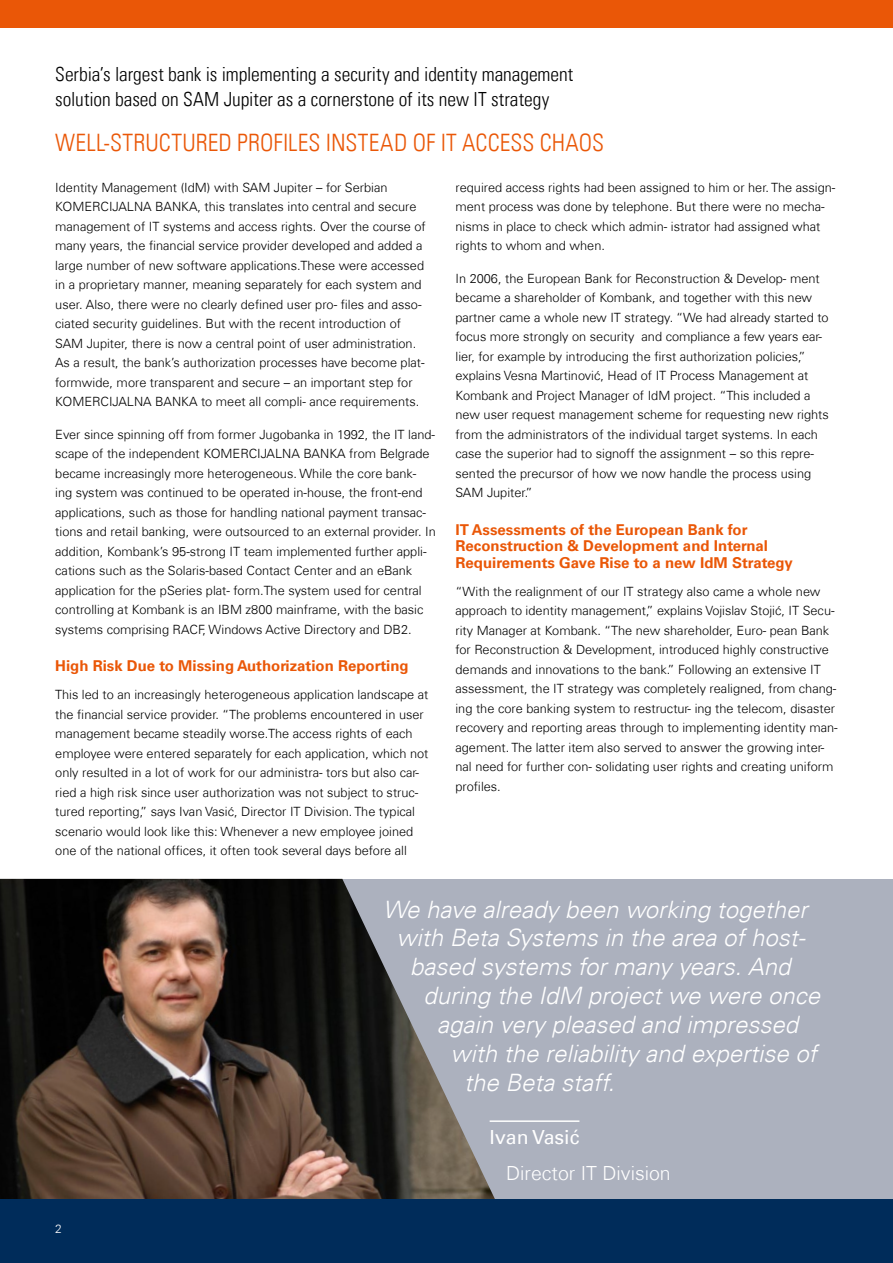
<style>
.page{position:relative;width:893px;height:1263px;background:#fff}
.page>*{position:absolute;margin:0;border:0;box-sizing:border-box;transform-origin:0 0}
.zitat{font:italic 300 24px "Univers Com 45";color:#fff}
.ü1_beitext{font:24px "Univers Com 47 Light Cond";letter-spacing:.005em;color:#ea5707}
.ü1_beitext-2{font:19.5px/25.5px "Univers Com 47 Light Cond";letter-spacing:-.005em;color:#000}
.titel_zitatgeber{font:300 19.5px "Univers Com 45";color:#fff}
.zitatgeber{font:19.5px "Univers Com 55 Roman";color:#fff}
.ü2{font:700 15px/16.5px "Univers Com 65";color:#ea5707}
.absatz{font:300 12.75px/19.5px "Univers Com 45";color:#000}
._2013_KastenAufzählu{font:300 12px "Univers Com 45";color:#fff}
</style>
<div class="page">
<div style="left:0;top:0;width:893px;height:28px;background:#ea5707"></div>
<div style="left:0;top:879px;width:893px;height:342px;background:#acb1be"></div>
<hr style="left:490px;top:1120px;width:89px;height:2px;background:#fff">
<img style="left:0;top:879px;width:505px;height:321px">
<div style="left:0;top:1200px;width:893px;height:63px;background:#002c5a"></div>
<p class="ü1_beitext-2" style="left:55px;top:61px;width:519px">Serbia’s largest bank is implementing a security and identity management solution based on SAM Jupiter as a cornerstone of its new IT strategy</p>
<p class="ü1_beitext" style="left:55px;top:128px;width:550px">WELL-STRUCTURED PROFILES INSTEAD OF IT ACCESS CHAOS</p>
<p class="absatz" style="left:55px;top:177px;width:372px">Identity Management (IdM) with SAM Jupiter – for Serbian KOMERCIJALNA BANKA, this translates into central and secure management of IT systems and access rights. Over the course of many years, the financial service provider developed and added a large number of new software applications.These were accessed in a proprietary manner, meaning separately for each system and user. Also, there were no clearly defined user pro- files and asso&shy;ciated security guidelines. But with the recent introduction of SAM Jupiter, there is now a central point of user administration.<br>As a result, the bank’s authorization processes have become plat&shy;formwide, more transparent and secure – an important step for KOMERCIJALNA BANKA to meet all compli- ance requirements.</p>
<p class="absatz" style="left:55px;top:424px;width:382px">Ever since spinning off from former Jugobanka in 1992, the IT land&shy;scape of the independent KOMERCIJALNA BANKA from Belgrade became increasingly more heterogeneous. While the core bank&shy;ing system was continued to be operated in-house, the front-end applications, such as those for handling national payment transac&shy;tions and retail banking, were outsourced to an external provider. In addition, Kombank’s 95-strong IT team implemented further appli&shy;cations such as the Solaris-based Contact Center and an eBank application for the pSeries plat- form.The system used for central controlling at Kombank is an IBM z800 mainframe, with the basic systems comprising RACF, Windows Active Directory and DB2.</p>
<p class="ü2" style="left:55px;top:658px;width:355px">High Risk Due to Missing Authorization Reporting</p>
<p class="absatz" style="left:55px;top:685px;width:375px">This led to an increasingly heterogeneous application landscape at the financial service provider. “The problems encountered in user management became steadily worse.The access rights of each employee were entered separately for each application, which not only resulted in a lot of work for our administra- tors but also car&shy;ried a high risk since user authorization was not subject to struc&shy;tured reporting,” says Ivan Vasić, Director IT Division. The typical scenario would look like this: Whenever a new employee joined one of the national offices, it often took several days before all</p>
<p class="absatz" style="left:455px;top:177px;width:381px">required access rights had been assigned to him or her. The assign&shy;ment process was done by telephone. But there were no mecha&shy;nisms in place to check which admin- istrator had assigned what rights to whom and when.</p>
<p class="absatz" style="left:455px;top:268px;width:375px">In 2006, the European Bank for Reconstruction &amp; Develop- ment became a shareholder of Kombank, and together with this new partner came a whole new IT strategy. “We had already started to focus more strongly on security and compliance a few years ear&shy;lier, for example by introducing the first authorization policies,” explains Vesna Martinović, Head of IT Process Management at Kombank and Project Manager of IdM project. “This included a new user request management scheme for requesting new rights from the administrators of the individual target systems. In each case the superior had to signoff the assignment – so this repre&shy;sented the precursor of how we now handle the process using SAM Jupiter.”</p>
<p class="ü2" style="left:455px;top:521px;width:339px">IT Assessments of the European Bank for<br>Reconstruction &amp; Development and Internal<br>Requirements Gave Rise to a new IdM Strategy</p>
<p class="absatz" style="left:455px;top:581px;width:384px">“With the realignment of our IT strategy also came a whole new approach to identity management,” explains Vojislav Stojić, IT Secu&shy;rity Manager at Kombank. “The new shareholder, Euro- pean Bank for Reconstruction &amp; Development, introduced highly constructive demands and innovations to the bank.” Following an extensive IT assessment, the IT strategy was completely realigned, from chang&shy;ing the core banking system to restructur- ing the telecom, disaster recovery and reporting areas through to implementing identity man&shy;agement. The latter item also served to answer the growing inter&shy;nal need for further con- solidating user rights and creating uniform profiles.</p>
<p class="_2013_KastenAufzählu" style="left:55px;top:1222px;width:8px">2</p>
<p class="zitat" style="left:383px;top:894px;width:426px">We have already been working together</p>
<p class="zitat" style="left:397px;top:923px;width:411px">with Beta Systems in the area of host-</p>
<p class="zitat" style="left:410px;top:952px;width:382px">based systems for many years. And</p>
<p class="zitat" style="left:424px;top:981px;width:398px">during the IdM project we were once</p>
<p class="zitat" style="left:437px;top:1010px;width:362px">again very pleased and impressed</p>
<p class="zitat" style="left:451px;top:1038px;width:368px">with the reliability and expertise of</p>
<p class="zitat" style="left:464px;top:1067px;width:152px">the Beta staff.</p>
<p class="zitatgeber" style="left:490px;top:1125px;width:91px">Ivan Vasić</p>
<p class="titel_zitatgeber" style="left:506px;top:1161px;width:166px">Director IT Division</p>
</div>
